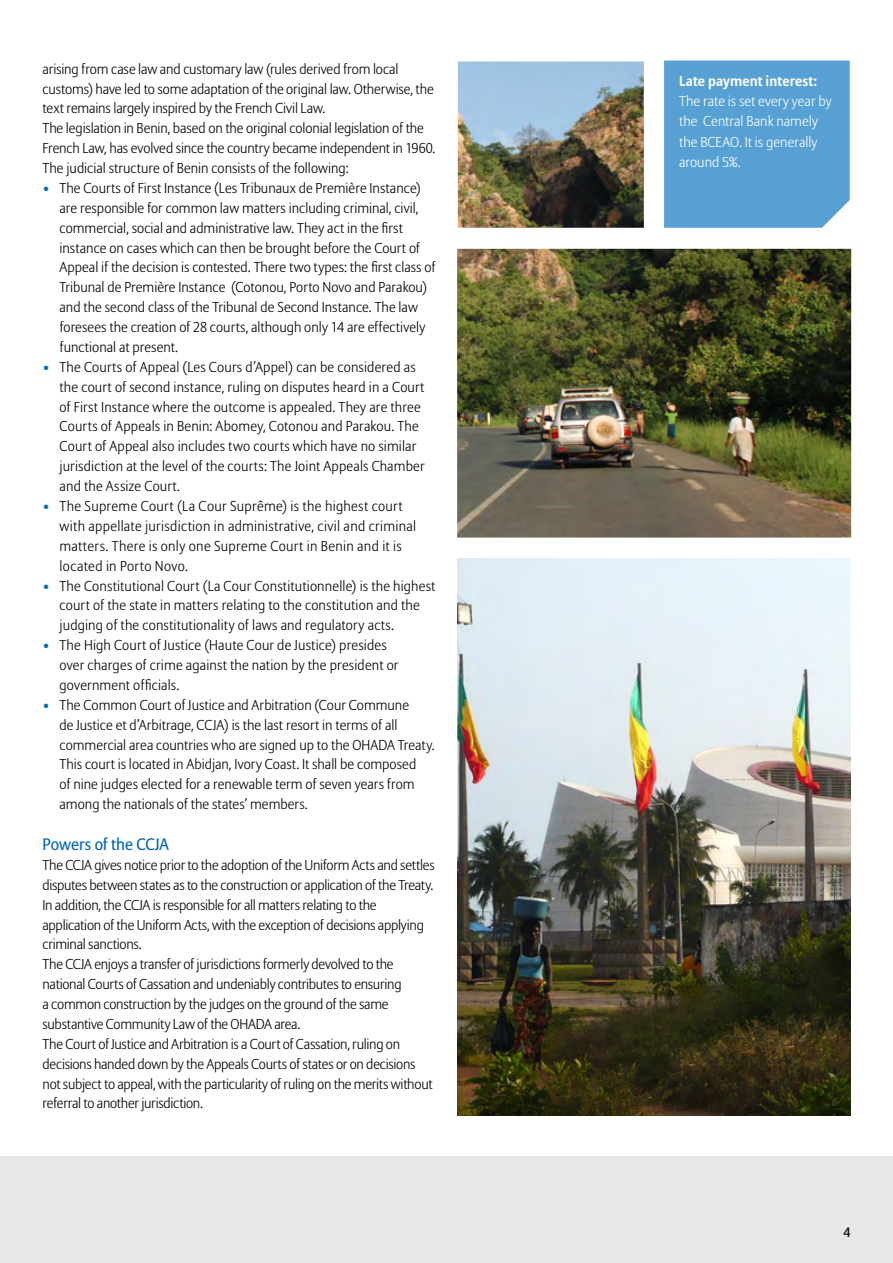
<style>
.page{position:relative;width:893px;height:1263px;background:#fff}
.page>*{position:absolute;margin:0;border:0;box-sizing:border-box;transform-origin:0 0}
.t1{font:16.5px "Allianz Sans";letter-spacing:-.005em;color:#0067b1}
.t2{font:300 14.25px/20px "Allianz Sans";color:#000}
.t3{font:300 14.25px/20px "Allianz Sans";letter-spacing:.02em;color:#000}
.t4{font:300 14.25px/20.2px "Allianz Sans";color:#fff}
.t5{font:700 14.25px "Allianz Sans";letter-spacing:.01em;color:#fff}
.t6{font:13.5px "Allianz Sans";color:#000}
.s1{color:#006db8}
</style>
<div class="page">
<div style="left:0;top:1156px;width:893px;height:107px;background:#e6e7e8"></div>
<img style="left:457px;top:61px;width:394px;height:477px">
<div style="left:664px;top:61px;width:186px;height:167px;background:#56a0d3"></div>
<img style="left:457px;top:558px;width:393px;height:557px">
<p class="t2" style="left:43px;top:59px;width:394px">arising from case law and customary law (rules derived from local customs) have led to some adaptation of the original law. Otherwise, the text remains largely inspired by the French Civil Law.<br>The legislation in Benin, based on the original colonial legislation of the French Law, has evolved since the country became independent in 1960.<br>The judicial structure of Benin consists of the following:</p>
<p class="t2" style="left:60px;top:179px;width:377px;text-indent:-17px"><span class="s1">•</span> The Courts of First Instance (Les Tribunaux de Première Instance) are responsible for common law matters including criminal, civil, commercial, social and administrative law. They act in the first instance on cases which can then be brought before the Court of Appeal if the decision is contested. There two types: the first class of Tribunal de Première Instance (Cotonou, Porto Novo and Parakou) and the second class of the Tribunal de Second Instance. The law foresees the creation of 28 courts, although only 14 are effectively functional at present.</p>
<p class="t2" style="left:60px;top:358px;width:367px;text-indent:-17px"><span class="s1">•</span> The Courts of Appeal (Les Cours d’Appel) can be considered as the court of second instance, ruling on disputes heard in a Court of First Instance where the outcome is appealed. They are three Courts of Appeals in Benin: Abomey, Cotonou and Parakou. The Court of Appeal also includes two courts which have no similar jurisdiction at the level of the courts: The Joint Appeals Chamber and the Assize Court.</p>
<p class="t3" style="left:60px;top:497px;width:358px;text-indent:-17px"><span class="s1">•</span> The Supreme Court (La Cour Suprême) is the highest court with appellate jurisdiction in administrative, civil and criminal matters. There is only one Supreme Court in Benin and it is located in Porto Novo.</p>
<p class="t2" style="left:60px;top:576px;width:377px;text-indent:-17px"><span class="s1">•</span> The Constitutional Court (La Cour Constitutionnelle) is the highest court of the state in matters relating to the constitution and the judging of the constitutionality of laws and regulatory acts.</p>
<p class="t2" style="left:60px;top:636px;width:340px;text-indent:-17px"><span class="s1">•</span> The High Court of Justice (Haute Cour de Justice) presides over charges of crime against the nation by the president or government officials.</p>
<p class="t2" style="left:60px;top:695px;width:377px;text-indent:-17px"><span class="s1">•</span> The Common Court of Justice and Arbitration (Cour Commune<br>de Justice et d’Arbitrage, CCJA) is the last resort in terms of all commercial area countries who are signed up to the OHADA Treaty.<br>This court is located in Abidjan, Ivory Coast. It shall be composed<br>of nine judges elected for a renewable term of seven years from among the nationals of the states’ members.</p>
<p class="t1" style="left:43px;top:834px;width:128px">Powers of the CCJA</p>
<p class="t2" style="left:43px;top:855px;width:394px">The CCJA gives notice prior to the adoption of the Uniform Acts and settles disputes between states as to the construction or application of the Treaty.<br>In addition, the CCJA is responsible for all matters relating to the application of the Uniform Acts, with the exception of decisions applying criminal sanctions.<br>The CCJA enjoys a transfer of jurisdictions formerly devolved to the national Courts of Cassation and undeniably contributes to ensuring<br>a common construction by the judges on the ground of the same substantive Community Law of the OHADA area.<br>The Court of Justice and Arbitration is a Court of Cassation, ruling on decisions handed down by the Appeals Courts of states or on decisions not subject to appeal, with the particularity of ruling on the merits without referral to another jurisdiction.</p>
<p class="t5" style="left:679px;top:72px;width:140px">Late payment interest:</p>
<p class="t4" style="left:679px;top:92px;width:154px">The rate is set every year by the Central Bank namely the BCEAO. It is generally around 5%.</p>
<p class="t6" style="left:843px;top:1224px;width:9px">4</p>
</div>
